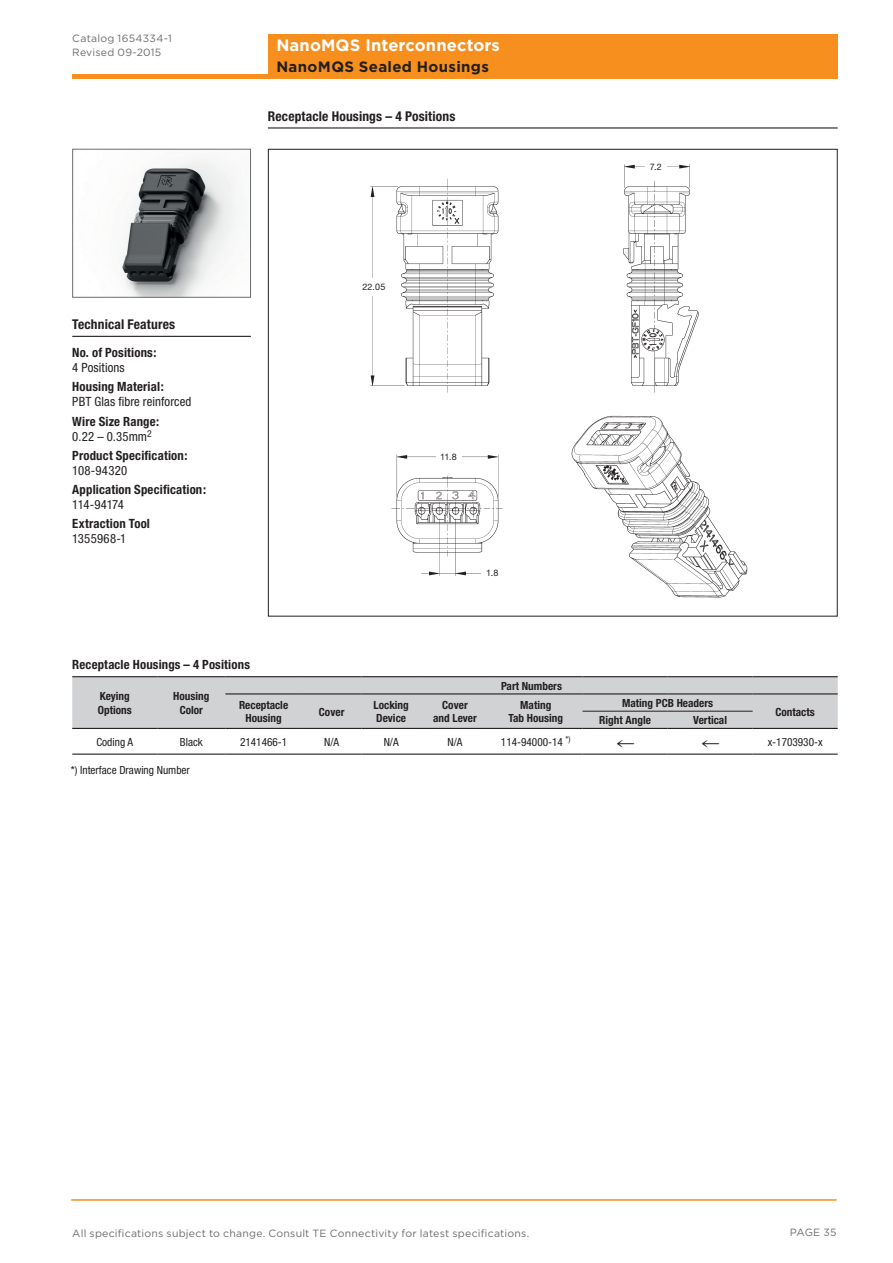
<style>
.page{position:relative;width:893px;height:1263px;background:#fff}
.page>*{position:absolute;margin:0;border:0;box-sizing:border-box;transform-origin:0 0}
.Tabelle_Body{font:18px "European Pi Four";color:#231f20}
.t1{font:700 16.5px "Gotham";letter-spacing:.01em;color:#fff}
.Subhead_1_Versal{font:700 15px "Gotham";letter-spacing:.025em;color:#231f20}
.Technical_Features_H{font:700 condensed 13.5px "Helvetica Neue";letter-spacing:.01em;color:#231f20}
.Technical_Features_h{font:700 condensed 12.75px "Helvetica Neue";letter-spacing:.01em;color:#231f20}
.Technical_Features{font:condensed 12.75px "Helvetica Neue";letter-spacing:.01em;color:#231f20}
.Technical_Features-2{font:condensed 12.75px "Helvetica Neue";letter-spacing:-.04em;color:#231f20}
.Tabelle_Body-2{font:700 condensed 11.25px "Helvetica Neue";color:#231f20}
.Tabelle_Body-3{font:condensed 11.25px "Helvetica Neue";color:#231f20}
.t2{font:10.5px/13.5px "Gotham";letter-spacing:.02em;color:#6c6d70}
.Bemaßung{font:9px "Helvetica Neue";color:#231f20}
</style>
<div class="page">
<div style="left:268px;top:34px;width:570px;height:43px;background:#f68f1e"></div>
<hr style="left:71px;top:1199px;width:766px;height:2px;background:#f68f1e">
<div style="left:72px;top:74px;width:766px;height:5px;background:#f68f1e"></div>
<img style="left:370px;top:164px;width:378px;height:434px">
<hr style="left:268px;top:127px;width:570px;height:2px;background:#231f20">
<hr style="left:72px;top:336px;width:179px;height:1px;background:#231f20">
<div style="left:72px;top:677px;width:766px;height:51px;background:#d1d2d4"></div>
<hr style="left:72px;top:728px;width:85px;height:1px;background:#231f20">
<hr style="left:157px;top:728px;width:68px;height:1px;background:#231f20">
<hr style="left:225px;top:728px;width:77px;height:1px;background:#231f20">
<hr style="left:302px;top:728px;width:59px;height:1px;background:#231f20">
<hr style="left:361px;top:728px;width:60px;height:1px;background:#231f20">
<hr style="left:421px;top:728px;width:68px;height:1px;background:#231f20">
<hr style="left:489px;top:728px;width:94px;height:1px;background:#231f20">
<hr style="left:583px;top:728px;width:85px;height:1px;background:#231f20">
<hr style="left:668px;top:728px;width:85px;height:1px;background:#231f20">
<hr style="left:753px;top:728px;width:85px;height:1px;background:#231f20">
<hr style="left:72px;top:676px;width:85px;height:1px;background:#231f20">
<hr style="left:157px;top:676px;width:68px;height:1px;background:#231f20">
<hr style="left:225px;top:676px;width:77px;height:1px;background:#231f20">
<hr style="left:302px;top:676px;width:59px;height:1px;background:#231f20">
<hr style="left:361px;top:676px;width:60px;height:1px;background:#231f20">
<hr style="left:421px;top:676px;width:68px;height:1px;background:#231f20">
<hr style="left:489px;top:676px;width:94px;height:1px;background:#231f20">
<hr style="left:583px;top:676px;width:85px;height:1px;background:#231f20">
<hr style="left:668px;top:676px;width:85px;height:1px;background:#231f20">
<hr style="left:753px;top:676px;width:85px;height:1px;background:#231f20">
<hr style="left:225px;top:693px;width:77px;height:1px;background:#231f20">
<hr style="left:302px;top:693px;width:59px;height:1px;background:#231f20">
<hr style="left:361px;top:693px;width:60px;height:1px;background:#231f20">
<hr style="left:421px;top:693px;width:68px;height:1px;background:#231f20">
<hr style="left:489px;top:693px;width:94px;height:1px;background:#231f20">
<hr style="left:583px;top:693px;width:85px;height:1px;background:#231f20">
<hr style="left:668px;top:693px;width:85px;height:1px;background:#231f20">
<hr style="left:753px;top:693px;width:85px;height:1px;background:#231f20">
<hr style="left:72px;top:753px;width:85px;height:2px;background:#231f20">
<hr style="left:157px;top:753px;width:68px;height:2px;background:#231f20">
<hr style="left:225px;top:753px;width:77px;height:2px;background:#231f20">
<hr style="left:302px;top:753px;width:59px;height:2px;background:#231f20">
<hr style="left:361px;top:753px;width:60px;height:2px;background:#231f20">
<hr style="left:421px;top:753px;width:68px;height:2px;background:#231f20">
<hr style="left:489px;top:753px;width:94px;height:2px;background:#231f20">
<hr style="left:583px;top:753px;width:85px;height:2px;background:#231f20">
<hr style="left:668px;top:753px;width:85px;height:2px;background:#231f20">
<hr style="left:753px;top:753px;width:85px;height:2px;background:#231f20">
<hr style="left:583px;top:711px;width:85px;height:1px;background:#231f20">
<hr style="left:668px;top:711px;width:85px;height:1px;background:#231f20">
<div style="left:645px;top:158px;width:21px;height:17px;background:#fff"></div>
<div style="left:361px;top:278px;width:26px;height:17px;background:#fff"></div>
<div style="left:436px;top:448px;width:25px;height:17px;background:#fff"></div>
<div style="left:482px;top:566px;width:21px;height:13px;background:#fff"></div>
<img style="left:121px;top:159px;width:115px;height:137px">
<div style="left:72px;top:149px;width:179px;height:149px;border:1px solid #6c6d70"></div>
<p class="t2" style="left:72px;top:32px;width:101px">Catalog 1654334-1<br>Revised 09-2015</p>
<h2 class="t1" style="left:276px;top:35px;width:225px">NanoMQS Interconnectors</h2>
<p class="Subhead_1_Versal" style="left:276px;top:57px;width:214px">NanoMQS Sealed Housings</p>
<p class="Technical_Features_H" style="left:268px;top:108px;width:189px">Receptacle Housings – 4 Positions</p>
<p class="Bemaßung" style="left:650px;top:161px;width:14px">7.2</p>
<p class="Technical_Features_H" style="left:72px;top:316px;width:104px">Technical Features</p>
<p class="Technical_Features_h" style="left:72px;top:345px;width:86px">No. of Positions:</p>
<p class="Technical_Features" style="left:72px;top:360px;width:54px">4 Positions</p>
<p class="Technical_Features_h" style="left:72px;top:379px;width:93px">Housing Material:</p>
<p class="Technical_Features" style="left:72px;top:394px;width:121px">PBT Glas fibre reinforced</p>
<p class="Technical_Features_h" style="left:72px;top:413px;width:89px">Wire Size Range:</p>
<p class="Technical_Features" style="left:72px;top:429px;width:81px">0.22 – 0.35mm<sup>2</sup></p>
<p class="Technical_Features_h" style="left:72px;top:448px;width:117px">Product Specification:</p>
<p class="Technical_Features" style="left:72px;top:463px;width:56px">108-94320</p>
<p class="Technical_Features_h" style="left:72px;top:482px;width:135px">Application Specification:</p>
<p class="Technical_Features-2" style="left:72px;top:497px;width:53px">114-94174</p>
<p class="Technical_Features_h" style="left:72px;top:516px;width:79px">Extraction Tool</p>
<p class="Technical_Features" style="left:72px;top:532px;width:55px">1355968-1</p>
<p class="Bemaßung" style="left:362px;top:282px;width:25px">22.05</p>
<p class="Bemaßung" style="left:440px;top:451px;width:18px">11.8</p>
<p class="Bemaßung" style="left:486px;top:567px;width:14px">1.8</p>
<p class="Technical_Features_h" style="left:72px;top:657px;width:179px">Receptacle Housings – 4 Positions</p>
<p class="Tabelle_Body-2" style="left:100px;top:689px;width:32px">Keying</p>
<p class="Tabelle_Body-2" style="left:98px;top:703px;width:35px">Options</p>
<p class="Tabelle_Body-2" style="left:173px;top:689px;width:38px">Housing</p>
<p class="Tabelle_Body-2" style="left:180px;top:703px;width:25px">Color</p>
<p class="Tabelle_Body-2" style="left:239px;top:698px;width:51px">Receptacle</p>
<p class="Tabelle_Body-2" style="left:246px;top:711px;width:38px">Housing</p>
<p class="Tabelle_Body-2" style="left:319px;top:705px;width:27px">Cover</p>
<p class="Tabelle_Body-2" style="left:373px;top:698px;width:37px">Locking</p>
<p class="Tabelle_Body-2" style="left:376px;top:711px;width:31px">Device</p>
<p class="Tabelle_Body-2" style="left:442px;top:698px;width:27px">Cover</p>
<p class="Tabelle_Body-2" style="left:433px;top:711px;width:45px">and Lever</p>
<p class="Tabelle_Body-2" style="left:501px;top:679px;width:62px">Part Numbers</p>
<p class="Tabelle_Body-2" style="left:520px;top:698px;width:33px">Mating</p>
<p class="Tabelle_Body-2" style="left:508px;top:711px;width:56px">Tab Housing</p>
<p class="Tabelle_Body-2" style="left:622px;top:696px;width:93px">Mating PCB Headers</p>
<p class="Tabelle_Body-2" style="left:599px;top:713px;width:53px">Right Angle</p>
<p class="Tabelle_Body-2" style="left:693px;top:713px;width:35px">Vertical</p>
<p class="Tabelle_Body-2" style="left:775px;top:705px;width:41px">Contacts</p>
<p class="Tabelle_Body-3" style="left:96px;top:735px;width:38px">Coding A</p>
<p class="Tabelle_Body-3" style="left:180px;top:735px;width:24px">Black</p>
<p class="Tabelle_Body-3" style="left:240px;top:735px;width:49px">2141466-1</p>
<p class="Tabelle_Body-3" style="left:324px;top:735px;width:17px">N/A</p>
<p class="Tabelle_Body-3" style="left:384px;top:735px;width:17px">N/A</p>
<p class="Tabelle_Body-3" style="left:447px;top:735px;width:17px">N/A</p>
<p class="Tabelle_Body-3" style="left:501px;top:735px;width:71px">114-94000-14 <sup>*)</sup></p>
<p class="Tabelle_Body" style="left:616px;top:734px;width:19px">r</p>
<p class="Tabelle_Body" style="left:701px;top:734px;width:19px">r</p>
<p class="Tabelle_Body-3" style="left:768px;top:735px;width:56px">x-1703930-x</p>
<p class="Tabelle_Body-3" style="left:71px;top:764px;width:121px">*) Interface Drawing Number</p>
<p class="t2" style="left:72px;top:1226px;width:459px">All specifications subject to change. Consult TE Connectivity for latest specifications.</p>
<p class="t2" style="left:790px;top:1225px;width:48px">PAGE 35</p>
</div>
